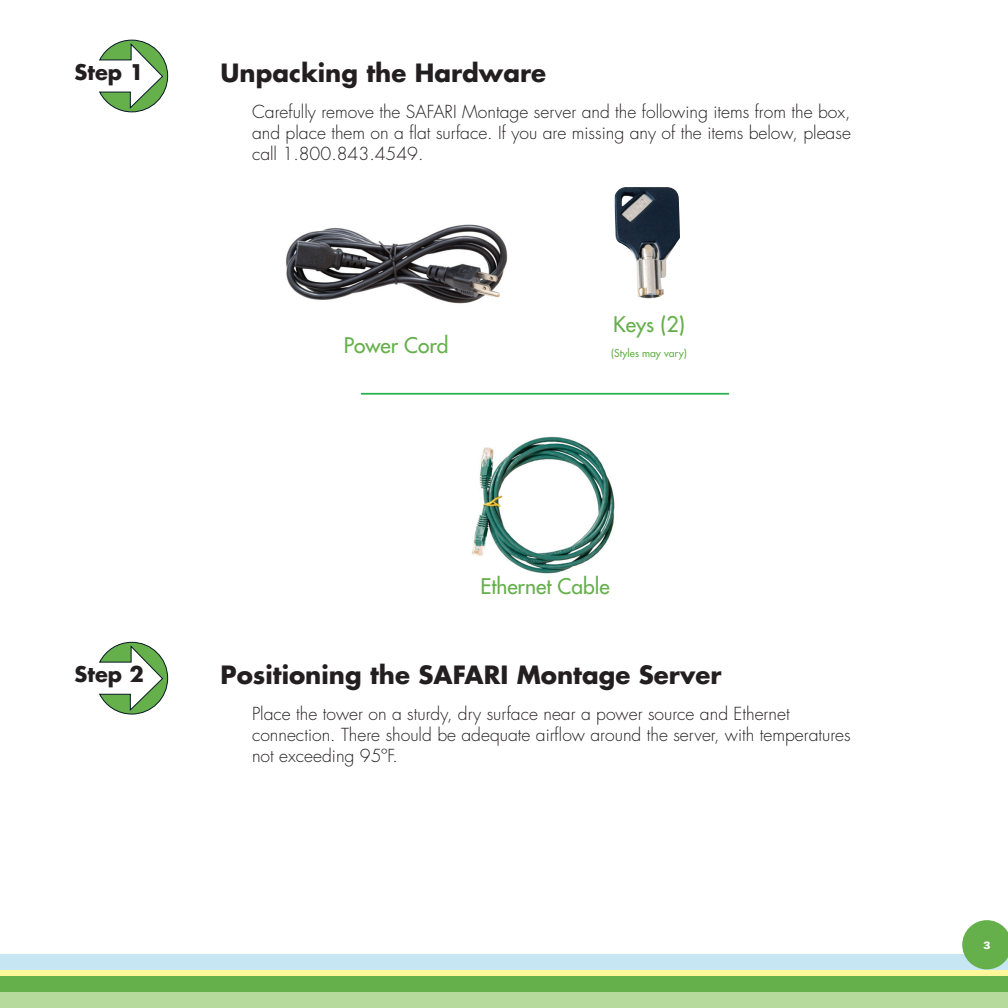
<style>
.page{position:relative;width:1008px;height:1008px;background:#fff}
.page>*{position:absolute;margin:0;border:0;box-sizing:border-box;transform-origin:0 0}
.Section_Heading{font:700 24.5px "Futura";color:#231f20}
.Call_Text{font:21px "Futura";color:#65b04b}
.t1{font:700 21px "Futura";color:#231f20}
.Body_Text{font:300 17.5px/21px "Futura";color:#231f20}
.Call_Text-2{font:10.5px "Futura";color:#65b04b}
.t2{font:900 10.5px "Univers";color:#fff}
</style>
<div class="page">
<div style="left:0;top:989px;width:1008px;height:19px;background:#b6da9b"></div>
<div style="left:0;top:973px;width:1008px;height:19px;background:#65b04b"></div>
<div style="left:0;top:966px;width:1008px;height:10px;background:#fff79a"></div>
<div style="left:0;top:954px;width:1008px;height:16px;background:#c7e6f4"></div>
<svg style="left:962px;top:920px;width:46px;height:49px"></svg>
<svg style="left:99px;top:40px;width:69px;height:72px"></svg>
<svg style="left:99px;top:642px;width:69px;height:73px"></svg>
<img style="left:285px;top:224px;width:223px;height:80px">
<img style="left:614px;top:187px;width:66px;height:112px">
<img style="left:472px;top:436px;width:143px;height:138px">
<hr style="left:361px;top:393px;width:368px;height:2px;background:#23b24b">
<p class="t1" style="left:75px;top:58px;width:71px">Step 1</p>
<p class="Section_Heading" style="left:220px;top:56px;width:327px">Unpacking the Hardware</p>
<p class="Body_Text" style="left:252px;top:102px;width:600px;text-align:justify">Carefully remove the SAFARI Montage server and the following items from the box, and place them on a flat surface. If you are missing any of the items below, please call 1.800.843.4549.</p>
<p class="Call_Text" style="left:344px;top:332px;width:106px">Power Cord</p>
<p class="Call_Text" style="left:613px;top:311px;width:73px">Keys (2)</p>
<p class="Call_Text-2" style="left:611px;top:347px;width:77px">(Styles may vary)</p>
<p class="t1" style="left:75px;top:660px;width:71px">Step 2</p>
<p class="Call_Text" style="left:480px;top:573px;width:131px">Ethernet Cable</p>
<p class="Section_Heading" style="left:220px;top:658px;width:503px">Positioning the SAFARI Montage Server</p>
<p class="Body_Text" style="left:252px;top:704px;width:600px">Place the tower on a sturdy, dry surface near a power source and Ethernet connection. There should be adequate airflow around the server, with temperatures not exceeding 95ºF.</p>
<p class="t2" style="left:983px;top:939px;width:9px">3</p>
</div>
